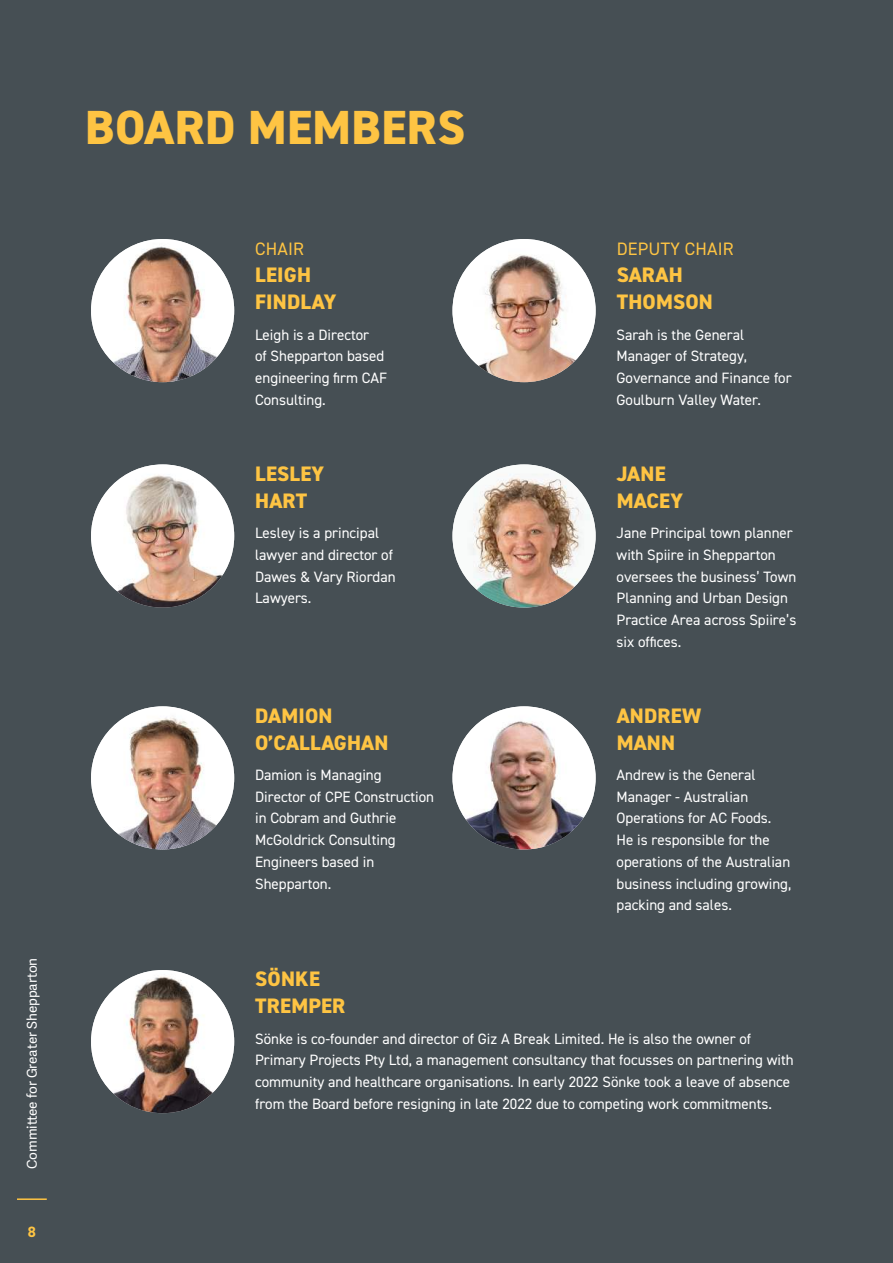
<style>
.page{position:relative;width:893px;height:1263px;background:#464f54}
.page>*{position:absolute;margin:0;border:0;box-sizing:border-box;transform-origin:0 0}
.t1{font:800 48px "DIN2014";letter-spacing:.01em;color:#fec443}
.t2{font:800 21px/27px "DIN2014";letter-spacing:.01em;color:#fec443}
.t3{font:18px "DIN2014";letter-spacing:.01em;color:#fec443}
.t4{font:15px/21.8px "DIN2014";color:#fff}
.t5{font:700 15px "DIN2014";color:#fec443}
.t6{font:13.5px "Adelle Sans";color:#fff}
</style>
<div class="page">
<img style="left:91px;top:239px;width:143px;height:143px;border-radius:72px">
<img style="left:452px;top:239px;width:144px;height:143px;border-radius:72px">
<img style="left:91px;top:464px;width:143px;height:144px;border-radius:72px">
<img style="left:452px;top:464px;width:144px;height:144px;border-radius:72px">
<img style="left:91px;top:706px;width:143px;height:143px;border-radius:72px">
<img style="left:452px;top:706px;width:144px;height:143px;border-radius:72px">
<img style="left:91px;top:970px;width:143px;height:143px;border-radius:72px">
<hr style="left:17px;top:1198px;width:30px;height:2px;background:#fec443">
<p class="t6" style="left:27px;top:1169px;width:213px;rotate:-90deg">Commi ee for Greater Shepparton</p>
<p class="t5" style="left:28px;top:1225px;width:10px">8</p>
<h1 class="t1" style="left:85px;top:102px;width:381px">BOARD MEMBERS</h1>
<p class="t3" style="left:255px;top:241px;width:50px">CHAIR</p>
<h2 class="t2" style="left:255px;top:262px;width:83px">LEIGH<br>FINDLAY</h2>
<p class="t4" style="left:255px;top:324px;width:134px">Leigh is a Director<br>of Shepparton based engineering firm CAF<br>Consulting.</p>
<h2 class="t2" style="left:255px;top:460px;width:70px">LESLEY<br>HART</h2>
<p class="t4" style="left:255px;top:522px;width:142px">Lesley is a principal lawyer and director of<br>Dawes &amp; Vary Riordan<br>Lawyers.</p>
<h2 class="t2" style="left:255px;top:702px;width:135px">DAMION<br>O’CALLAGHAN</h2>
<p class="t4" style="left:255px;top:764px;width:181px">Damion is Managing<br>Director of CPE Construction in Cobram and Guthrie<br>McGoldrick Consulting<br>Engineers based in<br>Shepparton.</p>
<p class="t3" style="left:617px;top:241px;width:119px">DEPUTY CHAIR</p>
<h2 class="t2" style="left:617px;top:262px;width:98px">SARAH<br>THOMSON</h2>
<p class="t4" style="left:617px;top:324px;width:177px">Sarah is the General<br>Manager of Strategy,<br>Governance and Finance for<br>Goulburn Valley Water.</p>
<h2 class="t2" style="left:617px;top:460px;width:68px">JANE<br>MACEY</h2>
<p class="t4" style="left:617px;top:522px;width:181px">Jane Principal town planner with Spiire in Shepparton oversees the business’ Town<br>Planning and Urban Design<br>Practice Area across Spiire’s six offices.</p>
<h2 class="t2" style="left:617px;top:702px;width:86px">ANDREW<br>MANN</h2>
<p class="t4" style="left:617px;top:764px;width:176px">Andrew is the General<br>Manager - Australian<br>Operations for AC Foods.<br>He is responsible for the operations of the Australian business including growing, packing and sales.</p>
<h2 class="t2" style="left:255px;top:965px;width:92px">SÖNKE<br>TREMPER</h2>
<p class="t4" style="left:255px;top:1028px;width:540px">Sönke is co-founder and director of Giz A Break Limited. He is also the owner of Primary Projects Pty Ltd, a management consultancy that focusses on partnering with community and healthcare organisations. In early 2022 Sönke took a leave of absence from the Board before resigning in late 2022 due to competing work commitments.</p>
</div>
